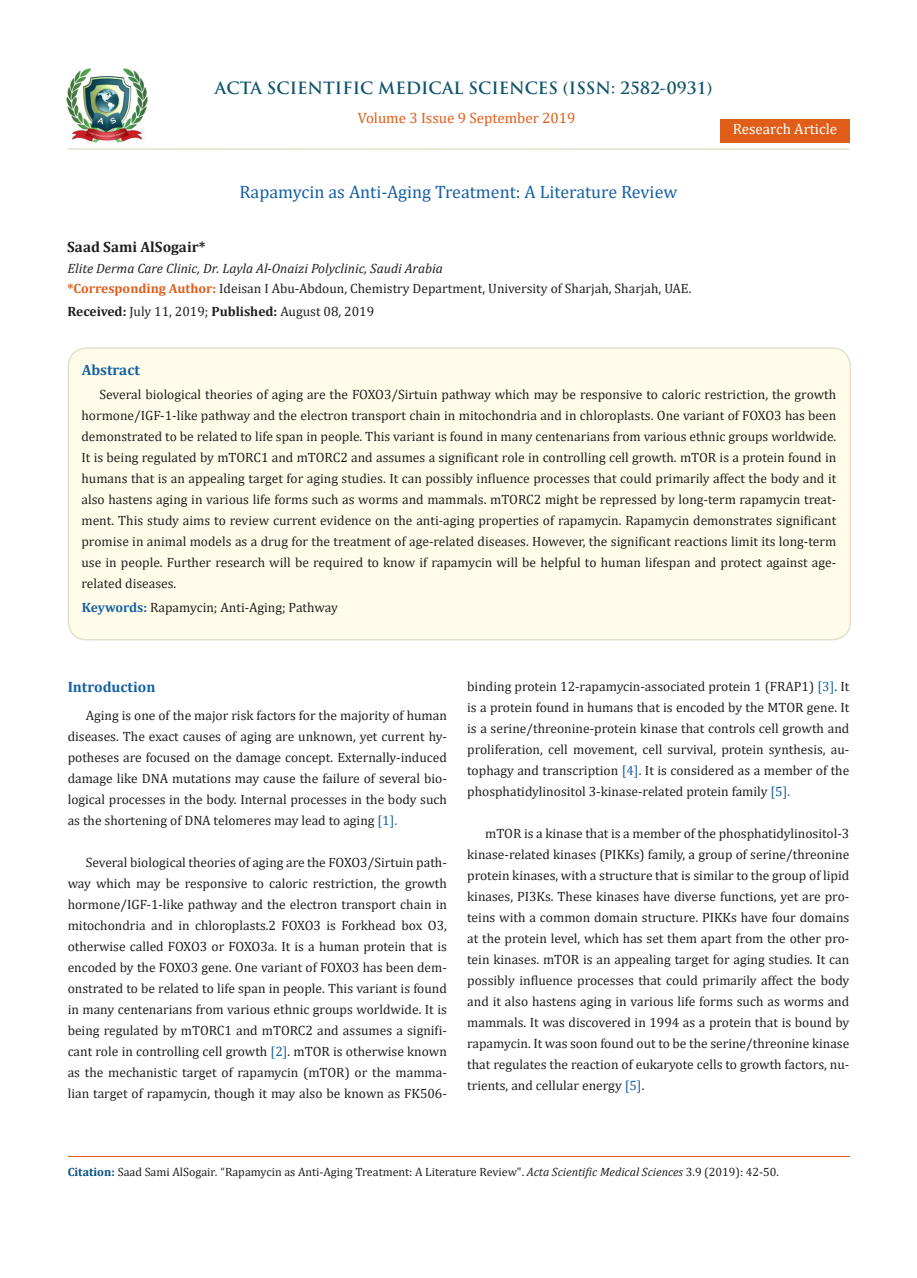
<style>
.page{position:relative;width:917px;height:1278px;background:#fff}
.page>*{position:absolute;margin:0;border:0;box-sizing:border-box;transform-origin:0 0}
.t1{font:18px "Cambria";color:#1560a6}
.t2{font:700 16.5px "Trajan Pro";color:#0e546a}
.t3{font:15px "Cambria";color:#e05d1a}
.t4{font:700 15px "Cambria";color:#1560a6}
.t5{font:700 15px "Cambria";color:#231f20}
.t6{font:15px "Cambria";color:#fff}
.t7{font:13.5px/21px "Cambria";color:#231f20;text-align:justify}
.t8{font:italic 13.5px "Cambria";color:#231f20}
.t9{font:12px "Cambria";color:#231f20}
.s1{font-weight:700;color:#e05d1a}
.s2{font-weight:700}
.s3{font-weight:700;color:#1560a6}
.s4{color:#1560a6}
.s5{font-weight:700;color:#035089}
.s6{font-style:italic}
</style>
<div class="page">
<img style="left:67px;top:68px;width:80px;height:74px">
<div style="left:720px;top:119px;width:129px;height:23px;background:#e05d1a"></div>
<div style="left:68px;top:348px;width:782px;height:292px;background:#fffde9;border-radius:18px"></div>
<div style="left:68px;top:347px;width:783px;height:293px;border:2px solid #e5dfce;border-radius:18px"></div>
<hr style="left:67px;top:148px;width:782px;height:2px;background:#e5dfce">
<hr style="left:68px;top:1156px;width:781px;height:1px;background:#e05d1a">
<p class="t2" style="left:215px;top:77px;width:499px">ACTA SCIENTIFIC MEDICAL SCIENCES (ISSN: 2582-0931)</p>
<p class="t3" style="left:358px;top:109px;width:219px">Volume 3 Issue 9 September 2019</p>
<p class="t1" style="left:239px;top:181px;width:439px">Rapamycin as Anti-Aging Treatment: A Literature Review</p>
<p class="t5" style="left:67px;top:236px;width:140px">Saad Sami AlSogair*</p>
<p class="t8" style="left:67px;top:259px;width:377px">Elite Derma Care Clinic, Dr. Layla Al-Onaizi Polyclinic, Saudi Arabia</p>
<p class="t7" style="left:67px;top:278px;width:625px"><span class="s1">*Corresponding Author:</span> Ideisan I Abu-Abdoun, Chemistry Department, University of Sharjah, Sharjah, UAE.</p>
<p class="t7" style="left:67px;top:301px;width:308px"><span class="s2">Received:</span> July 11, 2019; <span class="s2">Published:</span> August 08, 2019</p>
<p class="t4" style="left:82px;top:360px;width:60px">Abstract</p>
<p class="t6" style="left:732px;top:120px;width:106px">Research Article</p>
<p class="t7" style="left:81px;top:384px;width:756px;text-indent:18px">Several biological theories of aging are the FOXO3/Sirtuin pathway which may be responsive to caloric restriction, the growth hormone/IGF-1-like pathway and the electron transport chain in mitochondria and in chloroplasts. One variant of FOXO3 has been demonstrated to be related to life span in people. This variant is found in many centenarians from various ethnic groups worldwide.<br>It is being regulated by mTORC1 and mTORC2 and assumes a significant role in controlling cell growth. mTOR is a protein found in humans that is an appealing target for aging studies. It can possibly influence processes that could primarily affect the body and it also hastens aging in various life forms such as worms and mammals. mTORC2 might be repressed by long-term rapamycin treat&shy;ment. This study aims to review current evidence on the anti-aging properties of rapamycin. Rapamycin demonstrates significant promise in animal models as a drug for the treatment of age-related diseases. However, the significant reactions limit its long-term use in people. Further research will be required to know if rapamycin will be helpful to human lifespan and protect against age&shy;related diseases.</p>
<p class="t7" style="left:82px;top:596px;width:257px"><span class="s3">Keywords:</span> Rapamycin; Anti-Aging; Pathway</p>
<p class="t4" style="left:68px;top:676px;width:89px">Introduction</p>
<p class="t7" style="left:68px;top:705px;width:381px;text-indent:18px">Aging is one of the major risk factors for the majority of human diseases. The exact causes of aging are unknown, yet current hy&shy;potheses are focused on the damage concept. Externally-induced damage like DNA mutations may cause the failure of several bio&shy;logical processes in the body. Internal processes in the body such as the shortening of DNA telomeres may lead to aging <span class="s4">[1].</span></p>
<p class="t7" style="left:68px;top:852px;width:381px;text-indent:18px">Several biological theories of aging are the FOXO3/Sirtuin path&shy;way which may be responsive to caloric restriction, the growth hormone/IGF-1-like pathway and the electron transport chain in mitochondria and in chloroplasts.2 FOXO3 is Forkhead box O3, otherwise called FOXO3 or FOXO3a. It is a human protein that is encoded by the FOXO3 gene. One variant of FOXO3 has been dem&shy;onstrated to be related to life span in people. This variant is found in many centenarians from various ethnic groups worldwide. It is being regulated by mTORC1 and mTORC2 and assumes a signifi&shy;cant role in controlling cell growth <span class="s4">[2]</span>. mTOR is otherwise known as the mechanistic target of rapamycin (mTOR) or the mamma&shy;lian target of rapamycin, though it may also be known as FK506-</p>
<p class="t7" style="left:467px;top:676px;width:383px">binding protein 12-rapamycin-associated protein 1 (FRAP1) <span class="s4">[3]</span>. It is a protein found in humans that is encoded by the MTOR gene. It is a serine/threonine-protein kinase that controls cell growth and proliferation, cell movement, cell survival, protein synthesis, au&shy;tophagy and transcription <span class="s4">[4]</span>. It is considered as a member of the phosphatidylinositol 3-kinase-related protein family <span class="s4">[5].</span></p>
<p class="t7" style="left:467px;top:823px;width:383px;text-indent:18px">mTOR is a kinase that is a member of the phosphatidylinositol-3 kinase-related kinases (PIKKs) family, a group of serine/threonine protein kinases, with a structure that is similar to the group of lipid kinases, PI3Ks. These kinases have diverse functions, yet are pro&shy;teins with a common domain structure. PIKKs have four domains at the protein level, which has set them apart from the other pro&shy;tein kinases. mTOR is an appealing target for aging studies. It can possibly influence processes that could primarily affect the body and it also hastens aging in various life forms such as worms and mammals. It was discovered in 1994 as a protein that is bound by rapamycin. It was soon found out to be the serine/threonine kinase that regulates the reaction of eukaryote cells to growth factors, nu&shy;trients, and cellular energy <span class="s4">[5]</span>.</p>
<p class="t9" style="left:68px;top:1165px;width:712px"><span class="s5">Citation:</span> Saad Sami AlSogair<span class="s6">.</span> “Rapamycin as Anti-Aging Treatment: A Literature Review". <span class="s6">Acta Scientific Medical Sciences</span> 3.9 (2019): 42-50.</p>
</div>
